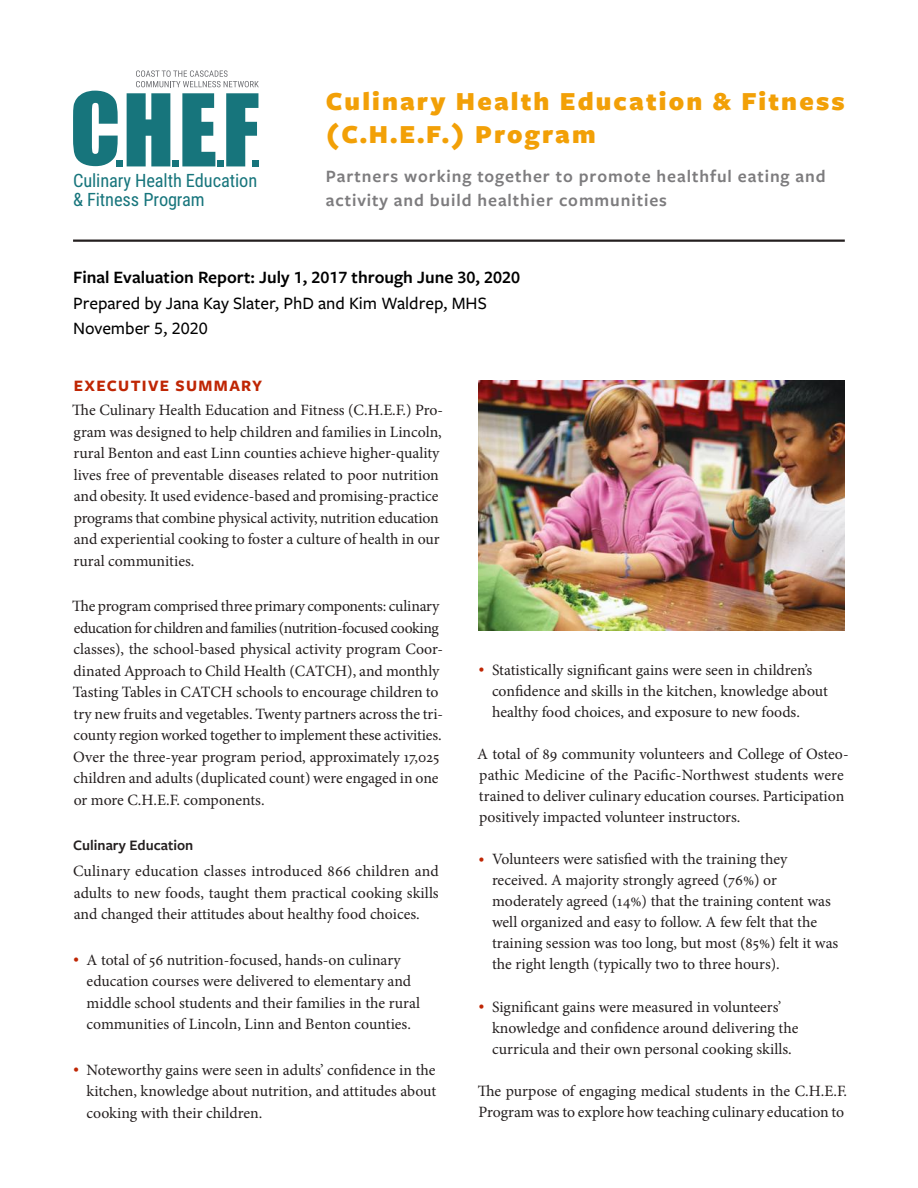
<style>
.page{position:relative;width:918px;height:1188px;background:#fff}
.page>*{position:absolute;margin:0;border:0;box-sizing:border-box;transform-origin:0 0}
.t1{font:900 27px/33px "Freight Sans Pro";letter-spacing:.08em;color:#f2a007}
.t2{font:18.45px/19.4px "Roboto Condensed";letter-spacing:-.005em;color:#17757c}
.t3{font:600 18px/24px "Freight Sans Pro";letter-spacing:.05em;color:#7d7c7e}
.t4{font:500 18px/25.5px "Freight Sans Pro";color:#000}
.t5{font:600 18px "Freight Sans Pro";color:#000}
.t6{font:700 16.5px "Freight Sans Pro";letter-spacing:.08em;color:#bf2604}
.t7{font:15.75px/21.5px "Minion Pro";letter-spacing:-.005em;color:#241f1f}
.t8{font:600 15px "Freight Sans Pro";color:#241f1f}
.s1{color:#bf2604}
</style>
<div class="page">
<svg style="left:73px;top:70px;width:186px;height:96px"></svg>
<img style="left:478px;top:380px;width:367px;height:251px">
<hr style="left:73px;top:240px;width:772px;height:2px;background:#241f1f">
<p class="t2" style="left:73px;top:170px;width:186px">Culinary Health Education &amp; Fitness Program</p>
<h1 class="t1" style="left:326px;top:84px;width:521px">Culinary Health Education &amp; Fitness (C.H.E.F.) Program</h1>
<p class="t3" style="left:326px;top:164px;width:501px">Partners working together to promote healthful eating and activity and build healthier communities</p>
<p class="t5" style="left:73px;top:265px;width:449px">Final Evaluation Report: July 1, 2017 through June 30, 2020</p>
<p class="t4" style="left:73px;top:290px;width:415px">Prepared by Jana Kay Slater, PhD and Kim Waldrep, MHS<br>November 5, 2020</p>
<p class="t6" style="left:74px;top:374px;width:190px">EXECUTIVE SUMMARY</p>
<p class="t7" style="left:72px;top:399px;width:372px">The Culinary Health Education and Fitness (C.H.E.F.) Pro&shy;gram was designed to help children and families in Lincoln, rural Benton and east Linn counties achieve higher-quality lives free of preventable diseases related to poor nutrition and obesity. It used evidence-based and promising-practice programs that combine physical activity, nutrition education and experiential cooking to foster a culture of health in our rural communities.</p>
<p class="t7" style="left:72px;top:595px;width:373px">The program comprised three primary components: culinary education for children and families (nutrition-focused cooking classes), the school-based physical activity program Coor&shy;dinated Approach to Child Health (CATCH), and monthly Tasting Tables in CATCH schools to encourage children to try new fruits and vegetables. Twenty partners across the tri&shy;county region worked together to implement these activities.<br>Over the three-year program period, approximately 17,025 children and adults (duplicated count) were engaged in one or more C.H.E.F. components.</p>
<p class="t8" style="left:73px;top:835px;width:122px">Culinary Education</p>
<p class="t7" style="left:73px;top:860px;width:367px;text-align:justify">Culinary education classes introduced 866 children and adults to new foods, taught them practical cooking skills and changed their attitudes about healthy food choices.</p>
<p class="t7" style="left:87px;top:949px;width:335px;text-indent:-14px"><span class="s1">•</span> A total of 56 nutrition-focused, hands-on culinary education courses were delivered to elementary and middle school students and their families in the rural communities of Lincoln, Linn and Benton counties.</p>
<p class="t7" style="left:87px;top:1059px;width:351px;text-align:justify;text-indent:-14px"><span class="s1">•</span> Noteworthy gains were seen in adults’ confidence in the kitchen, knowledge about nutrition, and attitudes about cooking with their children.</p>
<p class="t7" style="left:492px;top:659px;width:337px;line-height:21px;text-indent:-14px"><span class="s1">•</span> Statistically significant gains were seen in children’s confidence and skills in the kitchen, knowledge about healthy food choices, and exposure to new foods.</p>
<p class="t7" style="left:477px;top:744px;width:373px;line-height:21px">A total of 89 community volunteers and College of Osteo&shy;pathic Medicine of the Pacific-Northwest students were trained to deliver culinary education courses. Participation positively impacted volunteer instructors.</p>
<p class="t7" style="left:492px;top:849px;width:348px;line-height:21px;text-indent:-14px"><span class="s1">•</span> Volunteers were satisfied with the training they received. A majority strongly agreed (76%) or moderately agreed (14%) that the training content was well organized and easy to follow. A few felt that the training session was too long, but most (85%) felt it was the right length (typically two to three hours).</p>
<p class="t7" style="left:492px;top:996px;width:308px;line-height:21px;text-indent:-14px"><span class="s1">•</span> Significant gains were measured in volunteers’ knowledge and confidence around delivering the curricula and their own personal cooking skills.</p>
<p class="t7" style="left:478px;top:1080px;width:371px;line-height:21px">The purpose of engaging medical students in the C.H.E.F.<br>Program was to explore how teaching culinary education to</p>
</div>
